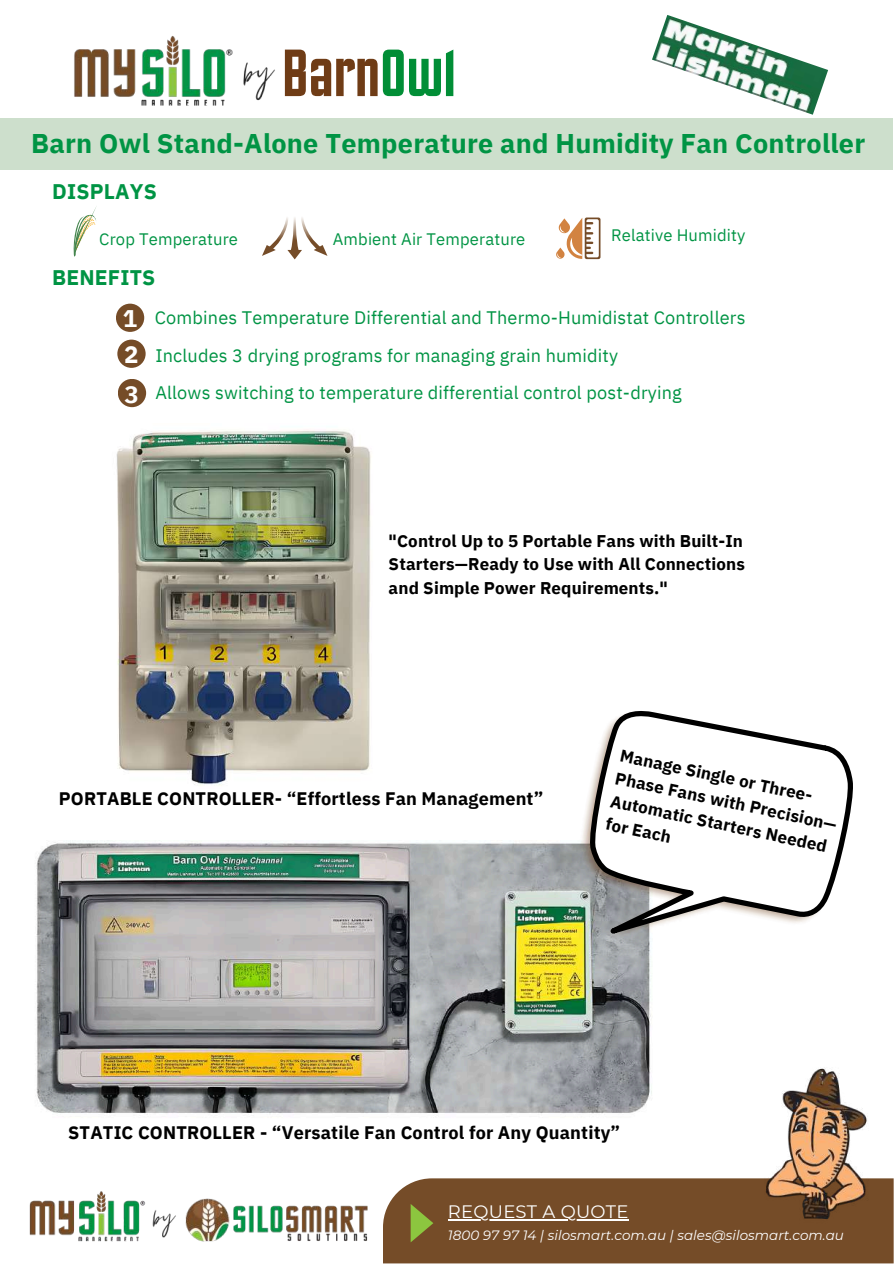
<style>
.page{position:relative;width:894px;height:1264px;background:#fff}
.page>*{position:absolute;margin:0;border:0;box-sizing:border-box;transform-origin:0 0}
.t1{font:67.05px "EXCELSIORSANS";color:#6f3c16}
.t2{font:700 27px "IBM Plex Sans";letter-spacing:.01em;color:#009444}
.t3{font:700 24px/39.3px "IBM Plex Sans";color:#fff}
.t4{font:700 21.15px "IBM Plex Sans";letter-spacing:.01em;color:#009444}
.t5{font:18.15px/37px "IBM Plex Sans";letter-spacing:.01em;color:#009444}
.t6{font:700 18.15px "IBM Plex Sans";letter-spacing:.01em;color:#000}
.t7{font:18px "Montserrat";letter-spacing:.015em;color:#fff}
.t8{font:700 16.95px/23.2px "IBM Plex Sans";letter-spacing:.01em;color:#000}
.t9{font:16.65px "IBM Plex Sans";letter-spacing:.01em;color:#009444}
.t10{font:italic 13.5px "Montserrat";letter-spacing:.005em;color:#fff}
.s1{color:#018e36}
.s2{font-weight:700;font-size:24px;color:#fff}
</style>
<div class="page">
<div style="left:0;top:119px;width:892px;height:51px;background:#cddfcc"></div>
<div style="left:383px;top:1178px;width:510px;height:85px;background:#754c28"></div>
<img style="left:29px;top:1191px;width:339px;height:51px">
<img style="left:74px;top:35px;width:201px;height:71px">
<img style="left:758px;top:1068px;width:114px;height:158px">
<svg style="left:73px;top:206px;width:24px;height:50px"></svg>
<svg style="left:262px;top:217px;width:65px;height:42px"></svg>
<svg style="left:556px;top:217px;width:44px;height:42px"></svg>
<img style="left:36px;top:841px;width:616px;height:274px">
<img style="left:116px;top:431px;width:255px;height:355px">
<img style="left:552px;top:841px;width:4px;height:148px">
<svg style="left:556px;top:711px;width:297px;height:292px"></svg>
<hr style="left:447px;top:1219px;width:181px;height:1px;background:#fff">
<div style="left:116px;top:303px;width:28px;height:29px;background:#754c28;border-radius:50%"></div>
<div style="left:117px;top:339px;width:29px;height:29px;background:#754c28;border-radius:50%"></div>
<div style="left:118px;top:379px;width:28px;height:28px;background:#754c28;border-radius:50%"></div>
<img style="left:652px;top:15px;width:175px;height:100px">
<h1 class="t1" style="left:282px;top:45px;width:175px">Barn<span class="s1">Owl</span></h1>
<h2 class="t2" style="left:31px;top:125px;width:835px">Barn Owl Stand-Alone Temperature and Humidity Fan Controller</h2>
<p class="t4" style="left:52px;top:177px;width:106px">DISPLAYS</p>
<p class="t9" style="left:99px;top:228px;width:140px">Crop Temperature</p>
<p class="t9" style="left:333px;top:228px;width:194px">Ambient Air Temperature</p>
<p class="t9" style="left:611px;top:224px;width:136px">Relative Humidity</p>
<p class="t4" style="left:52px;top:264px;width:105px">BENEFITS</p>
<p class="t5" style="left:155px;top:299px;width:591px;text-indent:-33px"><span class="s2">1</span> Combines Temperature Differential and Thermo-Humidistat Controllers<br>Includes 3 drying programs for managing grain humidity<br>Allows switching to temperature differential control post-drying</p>
<h3 class="t3" style="left:124px;top:334px;width:16px">2<br>3</h3>
<p class="t8" style="left:388px;top:528px;width:358px;line-height:23.7px;text-align:justify">"Control Up to 5 Portable Fans with Built-In Starters—Ready to Use with All Connections and Simple Power Requirements."</p>
<p class="t6" style="left:59px;top:786px;width:486px">PORTABLE CONTROLLER- “Effortless Fan Management”</p>
<p class="t8" style="left:622px;top:743px;width:227px;rotate:12deg">Manage Single or Three-<br>Phase Fans with Precision—<br>Automatic Starters Needed for Each</p>
<p class="t6" style="left:68px;top:1120px;width:553px">STATIC CONTROLLER - “Versatile Fan Control for Any Quantity”</p>
<p class="t7" style="left:447px;top:1200px;width:182px">REQUEST A QUOTE</p>
<p class="t10" style="left:447px;top:1226px;width:397px">1800 97 97 14 | silosmart.com.au | sales@silosmart.com.au</p>
</div>
